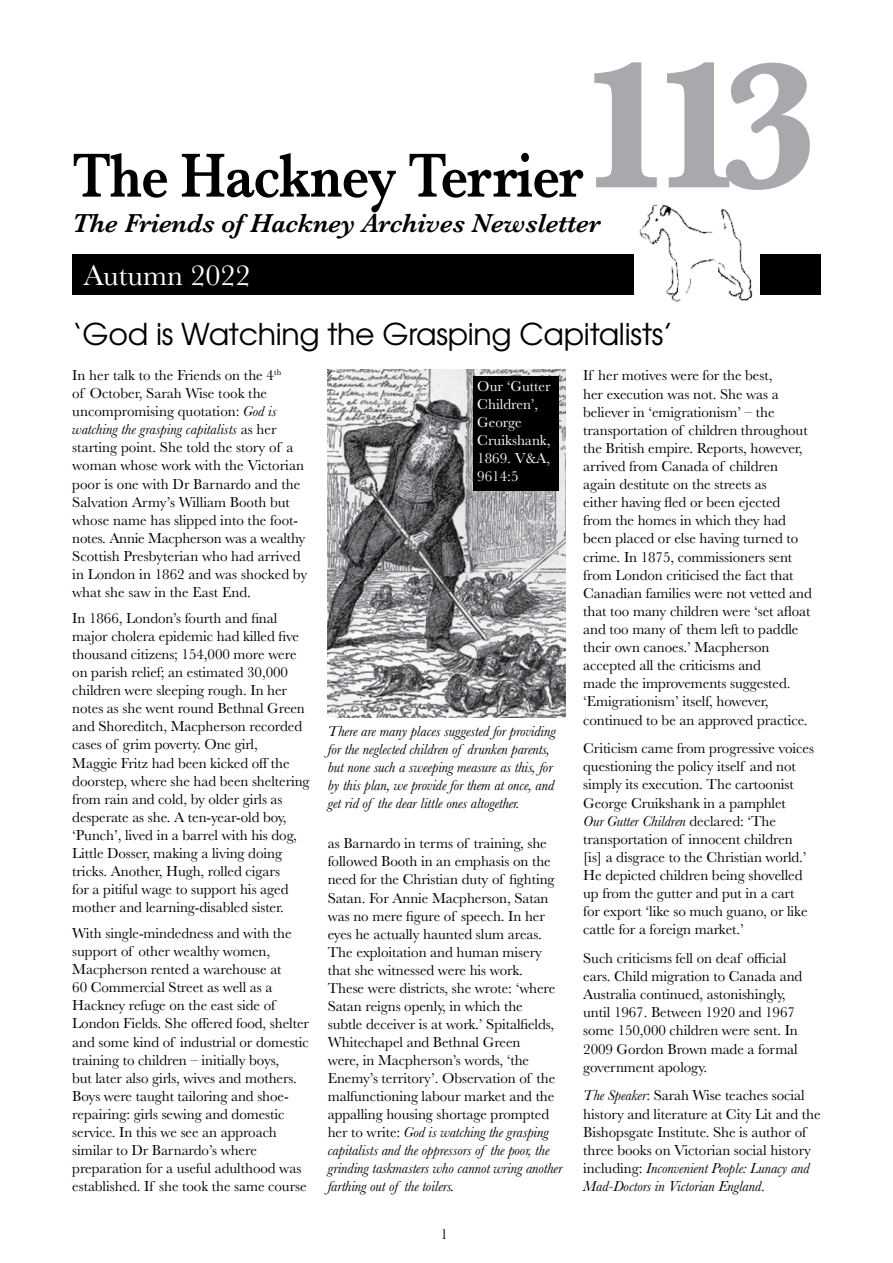
<style>
.page{position:relative;width:893px;height:1263px;background:#fff}
.page>*{position:absolute;margin:0;border:0;box-sizing:border-box;transform-origin:0 0}
.t1{font:700 185.4px "Baskerville";color:#a7a9ac}
.t2{font:600 64.65px "Baskerville";letter-spacing:-.02em;color:#000;scale:.85 1}
.t3{font:30px "Te X Gyre Adventor";letter-spacing:-.01em;color:#000}
.t4{font:30px "Baskerville";color:#fff}
.t5{font:italic 600 27px "Baskerville";letter-spacing:-.005em;color:#000}
.t6{font:15px/18px "Baskerville";letter-spacing:-.005em;color:#000}
.t7{font:italic 15px/18px "Baskerville";letter-spacing:-.005em;color:#000}
.t8{font:15px/18px "Baskerville";color:#fff}
.s1{font-style:italic}
</style>
<div class="page">
<div style="left:72px;top:254px;width:749px;height:41px;background:#000"></div>
<img style="left:328px;top:370px;width:237px;height:347px">
<div style="left:473px;top:376px;width:85px;height:115px;background:#000"></div>
<img style="left:636px;top:204px;width:123px;height:98px">
<h1 class="t1" style="left:575px;top:-2px;width:247px">113</h1>
<h2 class="t2" style="left:72px;top:130px;width:602px">The Hackney Terrier</h2>
<h3 class="t5" style="left:72px;top:204px;width:530px">The Friends of Hackney Archives Newsletter</h3>
<h3 class="t4" style="left:83px;top:256px;width:169px">Autumn 2022</h3>
<h3 class="t3" style="left:72px;top:311px;width:602px">‘God is Watching the Grasping Capitalists’</h3>
<p class="t6" style="left:72px;top:367px;width:236px">In her talk to the Friends on the 4<sup>th<br></sup>of October, Sarah Wise took the uncompromising quotation: <span class="s1">God is watching the grasping capitalists</span> as her starting point. She told the story of a woman whose work with the Victorian poor is one with Dr Barnardo and the Salvation Army’s William Booth but whose name has slipped into the foot&shy;notes. Annie Macpherson was a wealthy Scottish Presbyterian who had arrived in London in 1862 and was shocked by what she saw in the East End.</p>
<p class="t6" style="left:72px;top:610px;width:239px">In 1866, London’s fourth and final major cholera epidemic had killed five thousand citizens; 154,000 more were on parish relief; an estimated 30,000 children were sleeping rough. In her notes as she went round Bethnal Green and Shoreditch, Macpherson recorded cases of grim poverty. One girl,<br>Maggie Fritz had been kicked off the doorstep, where she had been sheltering from rain and cold, by older girls as desperate as she. A ten-year-old boy, ‘Punch’, lived in a barrel with his dog, Little Dosser, making a living doing tricks. Another, Hugh, rolled cigars<br>for a pitiful wage to support his aged mother and learning-disabled sister.</p>
<p class="t6" style="left:72px;top:925px;width:238px">With single-mindedness and with the support of other wealthy women, Macpherson rented a warehouse at<br>60 Commercial Street as well as a Hackney refuge on the east side of London Fields. She offered food, shelter and some kind of industrial or domestic training to children – initially boys,<br>but later also girls, wives and mothers.<br>Boys were taught tailoring and shoe&shy;repairing: girls sewing and domestic service. In this we see an approach similar to Dr Barnardo’s where preparation for a useful adulthood was established. If she took the same course</p>
<p class="t6" style="left:583px;top:367px;width:230px">If her motives were for the best,<br>her execution was not. She was a believer in ‘emigrationism’ – the transportation of children throughout the British empire. Reports, however, arrived from Canada of children again destitute on the streets as<br>either having fled or been ejected from the homes in which they had been placed or else having turned to crime. In 1875, commissioners sent from London criticised the fact that Canadian families were not vetted and that too many children were ‘set afloat and too many of them left to paddle their own canoes.’ Macpherson accepted all the criticisms and<br>made the improvements suggested. ‘Emigrationism’ itself, however, continued to be an approved practice.</p>
<p class="t6" style="left:583px;top:739px;width:232px">Criticism came from progressive voices questioning the policy itself and not simply its execution. The cartoonist George Cruikshank in a pamphlet<br><span class="s1">Our Gutter Children</span> declared: ‘The transportation of innocent children [is] a disgrace to the Christian world.’ He depicted children being shovelled up from the gutter and put in a cart for export ‘like so much guano, or like cattle for a foreign market.’</p>
<p class="t6" style="left:583px;top:949px;width:221px">Such criticisms fell on deaf official ears. Child migration to Canada and Australia continued, astonishingly, until 1967. Between 1920 and 1967 some 150,000 children were sent. In 2009 Gordon Brown made a formal government apology.</p>
<p class="t6" style="left:583px;top:1087px;width:239px"><span class="s1">The Speaker</span>: Sarah Wise teaches social history and literature at City Lit and the Bishopsgate Institute. She is author of three books on Victorian social history including: <span class="s1">Inconvenient People: Lunacy and Mad-Doctors in Victorian England</span>.</p>
<p class="t8" style="left:477px;top:377px;width:75px">Our ‘Gutter<br>Children’,<br>George<br>Cruikshank,<br>1869. V&amp;A,<br>9614:5</p>
<p class="t7" style="left:328px;top:722px;width:229px">There are many places suggested for providing for the neglected children of drunken parents, but none such a sweeping measure as this, for by this plan, we provide for them at once, and get rid of the dear little ones altogether.</p>
<p class="t6" style="left:328px;top:835px;width:236px">as Barnardo in terms of training, she followed Booth in an emphasis on the need for the Christian duty of fighting Satan. For Annie Macpherson, Satan was no mere figure of speech. In her eyes he actually haunted slum areas.<br>The exploitation and human misery that she witnessed were his work.<br>These were districts, she wrote: ‘where Satan reigns openly, in which the<br>subtle deceiver is at work.’ Spitalfields, Whitechapel and Bethnal Green<br>were, in Macpherson’s words, ‘the Enemy’s territory’. Observation of the malfunctioning labour market and the appalling housing shortage prompted her to write: <span class="s1">God is watching the grasping capitalists and the oppressors of the poor, the grinding taskmasters who cannot wring another farthing out of the toilers.</span></p>
<p class="t6" style="left:441px;top:1225px;width:9px">1</p>
</div>
